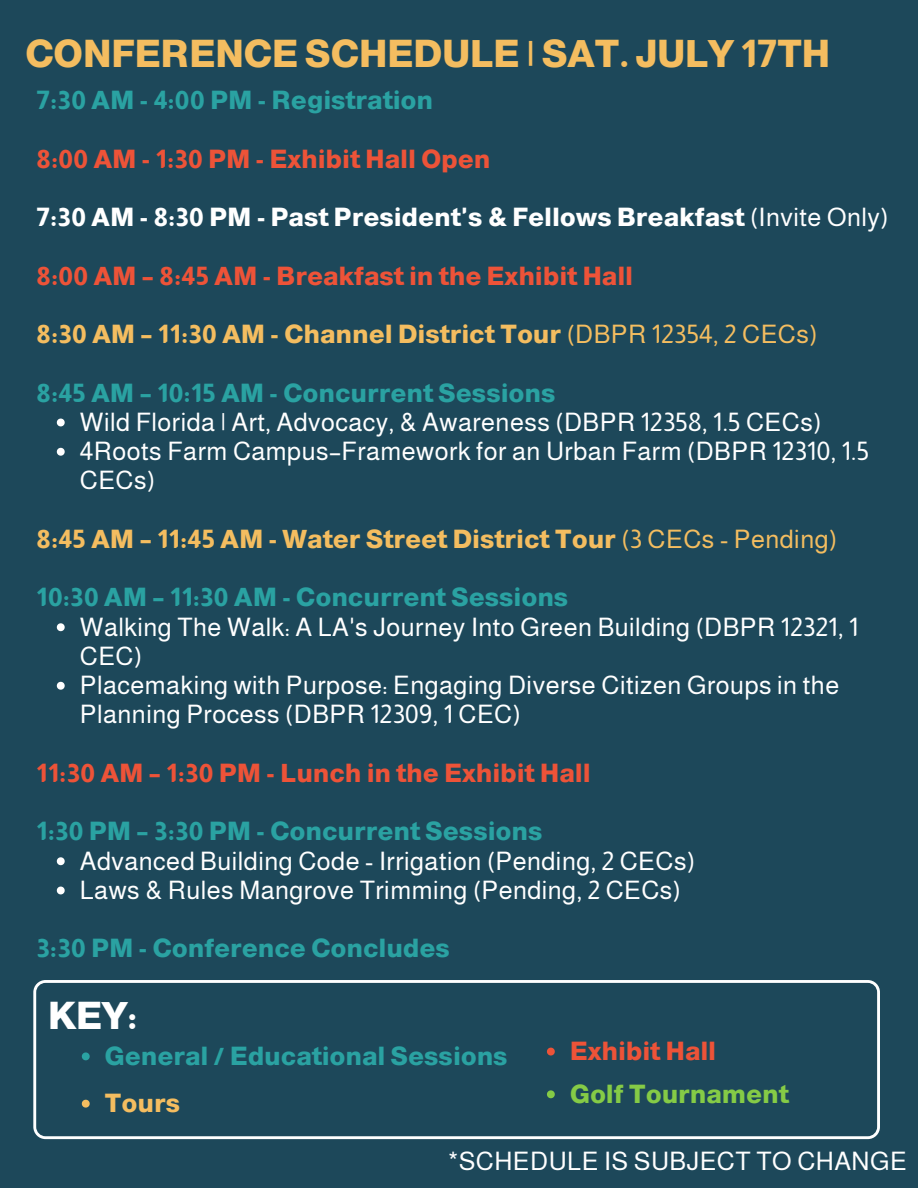
<style>
.page{position:relative;width:918px;height:1188px;background:#1d485a}
.page>*{position:absolute;margin:0;border:0;box-sizing:border-box;transform-origin:0 0}
.t1{font:800 37.95px "Almarai";color:#f4bd60}
.t2{font:800 37.95px "Almarai";color:#fff}
.t3{font:25.5px/29.2px "Almarai";letter-spacing:.02em;color:#fff}
.t4{font:800 25.5px "Almarai";letter-spacing:.02em;color:#2aa2a2}
.t5{font:800 25.5px "Almarai";letter-spacing:.02em;color:#ed5338}
.t6{font:800 25.5px "Almarai";letter-spacing:.02em;color:#f4bd60}
.t7{font:800 25.5px "Almarai";letter-spacing:.02em;color:#fff}
.t8{font:800 25.5px "Almarai";letter-spacing:.02em;color:#85cb46}
.s1{font-weight:400}
</style>
<div class="page">
<svg style="left:57px;top:419px;width:8px;height:7px"></svg>
<svg style="left:57px;top:448px;width:8px;height:8px"></svg>
<svg style="left:57px;top:623px;width:8px;height:8px"></svg>
<svg style="left:57px;top:682px;width:8px;height:8px"></svg>
<svg style="left:57px;top:857px;width:8px;height:8px"></svg>
<svg style="left:57px;top:887px;width:8px;height:7px"></svg>
<svg style="left:33px;top:980px;width:847px;height:159px"></svg>
<svg style="left:82px;top:1052px;width:8px;height:8px"></svg>
<svg style="left:82px;top:1100px;width:8px;height:8px"></svg>
<svg style="left:547px;top:1048px;width:8px;height:8px"></svg>
<svg style="left:547px;top:1090px;width:8px;height:8px"></svg>
<p class="t1" style="left:25px;top:33px;width:806px">CONFERENCE SCHEDULE | SAT. JULY 17TH</p>
<p class="t4" style="left:37px;top:86px;width:398px">7:30 AM - 4:00 PM - Registration</p>
<p class="t5" style="left:37px;top:145px;width:455px">8:00 AM - 1:30 PM - Exhibit Hall Open</p>
<p class="t7" style="left:37px;top:203px;width:853px">7:30 AM - 8:30 PM - Past President's &amp; Fellows Breakfast <span class="s1">(Invite Only)</span></p>
<p class="t5" style="left:37px;top:262px;width:598px">8:00 AM – 8:45 AM - Breakfast in the Exhibit Hall</p>
<p class="t6" style="left:37px;top:320px;width:782px">8:30 AM – 11:30 AM - Channel District Tour <span class="s1">(DBPR 12354, 2 CECs)</span></p>
<p class="t4" style="left:37px;top:379px;width:520px">8:45 AM – 10:15 AM - Concurrent Sessions</p>
<p class="t3" style="left:80px;top:407px;width:743px">Wild Florida | Art, Advocacy, &amp; Awareness (DBPR 12358, 1.5 CECs)</p>
<p class="t3" style="left:80px;top:437px;width:791px">4Roots Farm Campus–Framework for an Urban Farm (DBPR 12310, 1.5<br>CECs)</p>
<p class="t6" style="left:37px;top:525px;width:802px">8:45 AM – 11:45 AM - Water Street District Tour <span class="s1">(3 CECs - Pending)</span></p>
<p class="t4" style="left:37px;top:583px;width:533px">10:30 AM – 11:30 AM - Concurrent Sessions</p>
<p class="t3" style="left:80px;top:612px;width:780px">Walking The Walk: A LA's Journey Into Green Building (DBPR 12321, 1<br>CEC)</p>
<p class="t3" style="left:80px;top:671px;width:761px">Placemaking with Purpose: Engaging Diverse Citizen Groups in the<br>Planning Process (DBPR 12309, 1 CEC)</p>
<p class="t5" style="left:37px;top:759px;width:555px">11:30 AM – 1:30 PM - Lunch in the Exhibit Hall</p>
<p class="t4" style="left:37px;top:817px;width:507px">1:30 PM – 3:30 PM - Concurrent Sessions</p>
<p class="t3" style="left:80px;top:846px;width:617px">Advanced Building Code - Irrigation (Pending, 2 CECs)</p>
<p class="t3" style="left:80px;top:875px;width:603px">Laws &amp; Rules Mangrove Trimming (Pending, 2 CECs)</p>
<p class="t4" style="left:37px;top:934px;width:415px">3:30 PM - Conference Concludes</p>
<p class="t2" style="left:48px;top:994px;width:90px">KEY:</p>
<p class="t4" style="left:105px;top:1042px;width:404px">General / Educational Sessions</p>
<p class="t6" style="left:105px;top:1089px;width:77px">Tours</p>
<p class="t3" style="left:448px;top:1147px;width:460px">*SCHEDULE IS SUBJECT TO CHANGE</p>
<p class="t5" style="left:570px;top:1037px;width:147px">Exhibit Hall</p>
<p class="t8" style="left:570px;top:1080px;width:220px">Golf Tournament</p>
</div>
